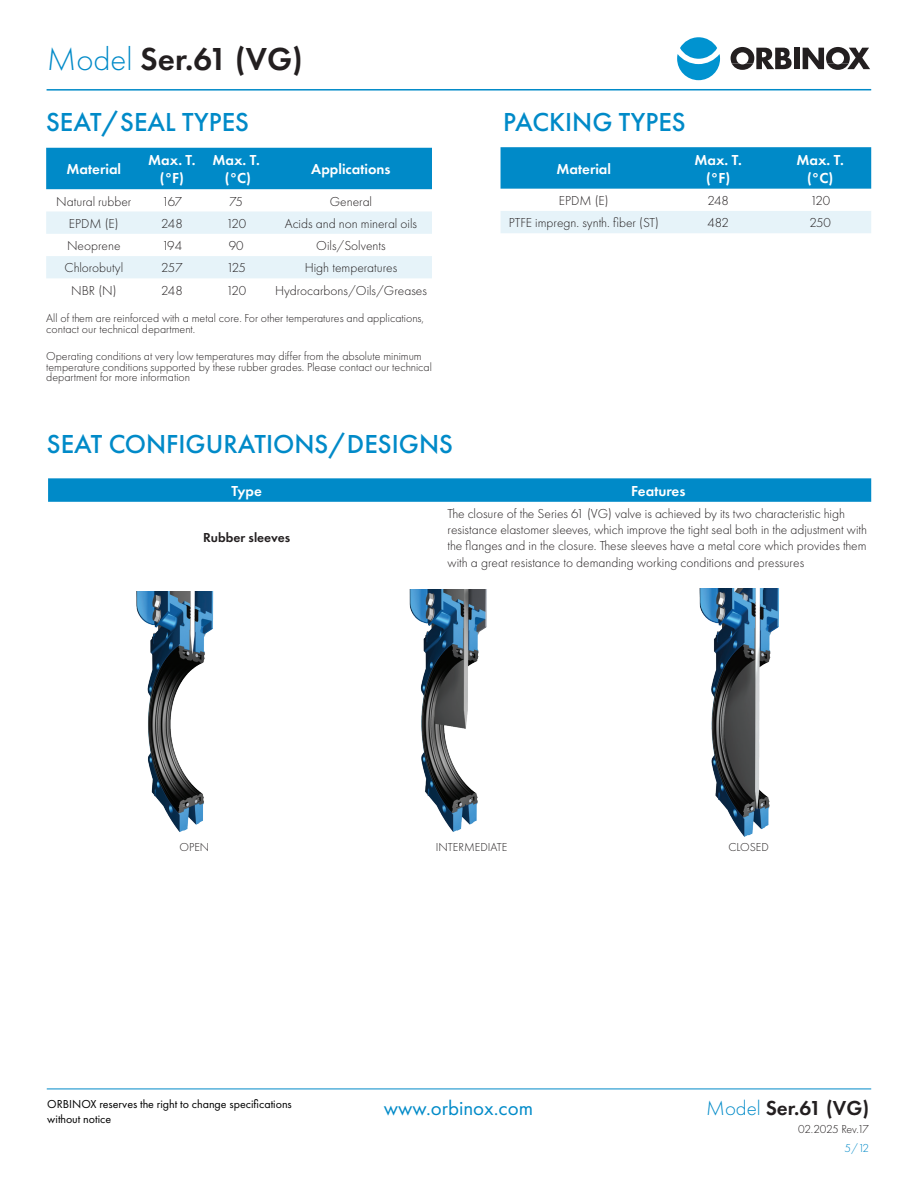
<style>
.page{position:relative;width:918px;height:1188px;background:#fff}
.page>*{position:absolute;margin:0;border:0;box-sizing:border-box;transform-origin:0 0}
.Modelo{font:600 33px "Futura PT";color:#231f20}
.títulos_n1{font:500 27px "Futura PT";color:#008ac8}
.t1{font:21px "Futura PT";color:#008ac8}
.Modelo_folio{font:600 21px "Futura PT";color:#231f20}
.t_encabezado{font:600 15px "Futura PT";color:#fff}
.t_cuerpo{font:300 13.5px/16.2px "Futura PT";color:#231f20}
.t_cuerpo-2{font:600 13.5px "Futura PT";color:#231f20}
.pie{font:300 12px/10.5px "Futura PT";color:#231f20}
.base{font:12px "Futura PT";color:#000}
.base-2{font:300 12px "Futura PT";letter-spacing:-.04em;color:#231f20}
.base-3{font:300 12px "Futura PT";color:#008ac8}
.s1{font-weight:300;color:#008ac8}
</style>
<div class="page">
<hr style="left:47px;top:1089px;width:824px;height:1px;background:#008ac8">
<hr style="left:47px;top:89px;width:824px;height:2px;background:#008ac8">
<div style="left:680px;top:37px;width:37px;height:22px;background:#0093d0;border-radius:50%"></div>
<svg style="left:677px;top:54px;width:43px;height:26px"></svg>
<svg style="left:731px;top:47px;width:61px;height:23px"></svg>
<div style="left:794px;top:48px;width:6px;height:21px;background:#231f20"></div>
<svg style="left:803px;top:47px;width:67px;height:23px"></svg>
<div style="left:46px;top:148px;width:386px;height:41px;background:#008ac8"></div>
<svg style="left:46px;top:212px;width:386px;height:66px"></svg>
<div style="left:501px;top:147px;width:370px;height:42px;background:#008ac8"></div>
<div style="left:501px;top:211px;width:370px;height:22px;background:#e6f3f9"></div>
<svg style="left:48px;top:478px;width:823px;height:24px;background:#058cc9"></svg>
<img style="left:409px;top:590px;width:78px;height:242px">
<img style="left:699px;top:589px;width:80px;height:248px">
<img style="left:136px;top:591px;width:78px;height:241px">
<p class="Modelo" style="left:47px;top:38px;width:258px"><span class="s1">Model</span> Ser.61 (VG)</p>
<p class="títulos_n1" style="left:46px;top:106px;width:205px">SEAT/SEAL TYPES</p>
<p class="títulos_n1" style="left:503px;top:106px;width:184px">PACKING TYPES</p>
<p class="t_encabezado" style="left:67px;top:160px;width:56px">Material</p>
<p class="t_encabezado" style="left:148px;top:151px;width:49px">Max. T.</p>
<p class="t_encabezado" style="left:160px;top:169px;width:26px">(°F)</p>
<p class="t_encabezado" style="left:213px;top:151px;width:49px">Max. T.</p>
<p class="t_encabezado" style="left:225px;top:169px;width:28px">(°C)</p>
<p class="t_encabezado" style="left:311px;top:160px;width:81px">Applications</p>
<p class="t_encabezado" style="left:557px;top:159px;width:56px">Material</p>
<p class="t_encabezado" style="left:694px;top:150px;width:49px">Max. T.</p>
<p class="t_encabezado" style="left:706px;top:168px;width:26px">(°F)</p>
<p class="t_encabezado" style="left:796px;top:150px;width:49px">Max. T.</p>
<p class="t_encabezado" style="left:807px;top:168px;width:28px">(°C)</p>
<p class="t_cuerpo" style="left:56px;top:193px;width:77px">Natural rubber</p>
<p class="t_cuerpo" style="left:162px;top:193px;width:22px">167</p>
<p class="t_cuerpo" style="left:229px;top:193px;width:15px">75</p>
<p class="t_cuerpo" style="left:330px;top:193px;width:44px">General</p>
<p class="t_cuerpo" style="left:69px;top:215px;width:51px">EPDM (E)</p>
<p class="t_cuerpo" style="left:161px;top:215px;width:23px">248</p>
<p class="t_cuerpo" style="left:226px;top:215px;width:21px">120</p>
<p class="t_cuerpo" style="left:285px;top:215px;width:134px">Acids and non mineral oils</p>
<p class="t_cuerpo" style="left:67px;top:238px;width:55px">Neoprene</p>
<p class="t_cuerpo" style="left:162px;top:238px;width:22px">194</p>
<p class="t_cuerpo" style="left:229px;top:238px;width:16px">90</p>
<p class="t_cuerpo" style="left:316px;top:238px;width:71px">Oils/Solvents</p>
<p class="t_cuerpo" style="left:65px;top:260px;width:60px">Chlorobutyl</p>
<p class="t_cuerpo" style="left:161px;top:260px;width:23px">257</p>
<p class="t_cuerpo" style="left:227px;top:260px;width:21px">125</p>
<p class="t_cuerpo" style="left:305px;top:260px;width:94px">High temperatures</p>
<p class="t_cuerpo" style="left:71px;top:282px;width:47px">NBR (N)</p>
<p class="t_cuerpo" style="left:161px;top:282px;width:23px">248</p>
<p class="t_cuerpo" style="left:226px;top:282px;width:21px">120</p>
<p class="t_cuerpo" style="left:275px;top:282px;width:153px">Hydrocarbons/Oils/Greases</p>
<p class="pie" style="left:46px;top:313px;width:379px">All of them are reinforced with a metal core. For other temperatures and applications, contact our technical department.</p>
<p class="pie" style="left:46px;top:351px;width:387px">Operating conditions at very low temperatures may differ from the absolute minimum temperature conditions supported by these rubber grades. Please contact our technical department for more information</p>
<p class="t_cuerpo" style="left:559px;top:192px;width:51px">EPDM (E)</p>
<p class="t_cuerpo" style="left:707px;top:192px;width:23px">248</p>
<p class="t_cuerpo" style="left:810px;top:192px;width:21px">120</p>
<p class="t_cuerpo" style="left:509px;top:215px;width:152px">PTFE impregn. synth. fiber (ST)</p>
<p class="t_cuerpo" style="left:707px;top:215px;width:23px">482</p>
<p class="t_cuerpo" style="left:809px;top:215px;width:23px">250</p>
<p class="títulos_n1" style="left:47px;top:428px;width:408px">SEAT CONFIGURATIONS/DESIGNS</p>
<p class="t_encabezado" style="left:232px;top:481px;width:32px">Type</p>
<p class="t_encabezado" style="left:631px;top:481px;width:56px">Features</p>
<p class="t_cuerpo-2" style="left:203px;top:529px;width:89px">Rubber sleeves</p>
<p class="t_cuerpo" style="left:448px;top:506px;width:421px">The closure of the Series 61 (VG) valve is achieved by its two characteristic high resistance elastomer sleeves, which improve the tight seal both in the adjustment with the flanges and in the closure. These sleeves have a metal core which provides them with a great resistance to demanding working conditions and pressures</p>
<p class="pie" style="left:179px;top:842px;width:31px">OPEN</p>
<p class="pie" style="left:436px;top:842px;width:73px">INTERMEDIATE</p>
<p class="pie" style="left:728px;top:842px;width:42px">CLOSED</p>
<p class="base" style="left:47px;top:1097px;width:246px">ORBINOX reserves the right to change specifications</p>
<h3 class="t1" style="left:384px;top:1096px;width:151px">www.orbinox.com</h3>
<p class="base" style="left:47px;top:1112px;width:65px">without notice</p>
<p class="Modelo_folio" style="left:706px;top:1095px;width:164px"><span class="s1">Model</span> Ser.61 (VG)</p>
<p class="base-2" style="left:798px;top:1123px;width:72px">02.2025 Rev.17</p>
<p class="base-3" style="left:845px;top:1141px;width:26px">5/12</p>
</div>
